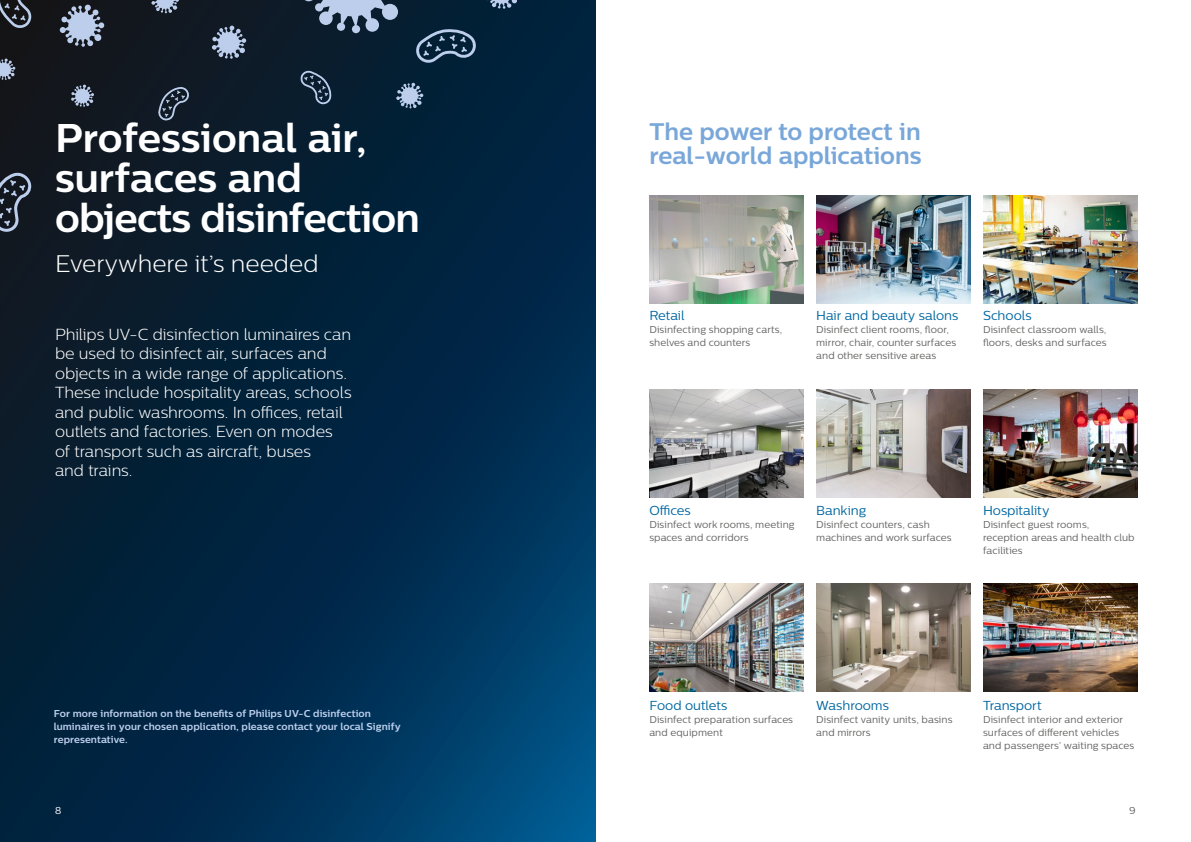
<style>
.page{position:relative;width:1191px;height:842px;background:#fff}
.page>*{position:absolute;margin:0;border:0;box-sizing:border-box;transform-origin:0 0}
.t1{font:700 40px/40px "Centrale Sans";letter-spacing:-.01em;color:#fff}
.t2{font:700 24px/24px "Centrale Sans";color:#79a7d9}
.t3{font:300 24px "Centrale Sans";color:#fff}
.t4{font:300 16px/19.5px "Centrale Sans";letter-spacing:-.005em;color:#fff}
.t5{font:13px "Centrale Sans";letter-spacing:-.005em;color:#0067a2}
.t6{font:10px/13px "Centrale Sans";letter-spacing:.005em;color:#636362}
.t7{font:700 10px/13px "Centrale Sans";letter-spacing:.005em;color:#bcceec}
.t8{font:10px "Centrale Sans";color:#fff}
</style>
<div class="page">
<svg style="left:0;top:0;width:595px;height:842px;background:#032641"></svg>
<img style="left:649px;top:196px;width:154px;height:108px">
<img style="left:649px;top:390px;width:154px;height:108px">
<img style="left:649px;top:584px;width:154px;height:108px">
<img style="left:816px;top:196px;width:154px;height:108px">
<img style="left:816px;top:390px;width:154px;height:108px">
<img style="left:816px;top:584px;width:154px;height:108px">
<img style="left:983px;top:196px;width:154px;height:108px">
<img style="left:983px;top:390px;width:154px;height:108px">
<img style="left:983px;top:584px;width:154px;height:108px">
<svg style="left:0;top:58px;width:15px;height:22px"></svg>
<svg style="left:302px;top:0;width:103px;height:33px;background:#5a6d83"></svg>
<svg style="left:396px;top:83px;width:27px;height:25px"></svg>
<svg style="left:60px;top:5px;width:44px;height:42px;background:#6f7a8c"></svg>
<svg style="left:485px;top:0;width:33px;height:9px"></svg>
<svg style="left:71px;top:85px;width:23px;height:22px"></svg>
<svg style="left:212px;top:25px;width:34px;height:34px"></svg>
<svg style="left:0;top:0;width:31px;height:29px"></svg>
<svg style="left:158px;top:87px;width:31px;height:34px"></svg>
<svg style="left:414px;top:29px;width:63px;height:34px;background:#304b63"></svg>
<svg style="left:300px;top:70px;width:32px;height:35px"></svg>
<svg style="left:0;top:171px;width:32px;height:61px;background:#38404d"></svg>
<svg style="left:151px;top:0;width:28px;height:13px"></svg>
<h1 class="t1" style="left:55px;top:118px;width:366px">Professional air, surfaces and objects disinfection</h1>
<h2 class="t3" style="left:55px;top:250px;width:265px">Everywhere it’s needed</h2>
<p class="t4" style="left:55px;top:324px;width:298px">Philips UV-C disinfection luminaires can be used to disinfect air, surfaces and objects in a wide range of applications.<br>These include hospitality areas, schools and public washrooms. In offices, retail outlets and factories. Even on modes of transport such as aircraft, buses<br>and trains.</p>
<p class="t7" style="left:54px;top:707px;width:348px">For more information on the benefits of Philips UV-C disinfection luminaires in your chosen application, please contact your local Signify representative.</p>
<h2 class="t2" style="left:649px;top:120px;width:274px">The power to protect in real-world applications</h2>
<h3 class="t5" style="left:649px;top:308px;width:37px">Retail</h3>
<p class="t6" style="left:649px;top:323px;width:134px">Disinfecting shopping carts, shelves and counters</p>
<h3 class="t5" style="left:816px;top:308px;width:144px">Hair and beauty salons</h3>
<p class="t6" style="left:816px;top:323px;width:141px">Disinfect client rooms, floor, mirror, chair, counter surfaces and other sensitive areas</p>
<h3 class="t5" style="left:983px;top:308px;width:50px">Schools</h3>
<p class="t6" style="left:983px;top:323px;width:125px">Disinfect classroom walls, floors, desks and surfaces</p>
<h3 class="t5" style="left:649px;top:503px;width:43px">Offices</h3>
<p class="t6" style="left:649px;top:518px;width:147px">Disinfect work rooms, meeting spaces and corridors</p>
<h3 class="t5" style="left:816px;top:503px;width:52px">Banking</h3>
<p class="t6" style="left:816px;top:518px;width:137px">Disinfect counters, cash machines and work surfaces</p>
<h3 class="t5" style="left:983px;top:503px;width:68px">Hospitality</h3>
<p class="t6" style="left:983px;top:518px;width:153px">Disinfect guest rooms, reception areas and health club facilities</p>
<h3 class="t5" style="left:649px;top:698px;width:79px">Food outlets</h3>
<p class="t6" style="left:649px;top:713px;width:145px">Disinfect preparation surfaces and equipment</p>
<h3 class="t5" style="left:816px;top:698px;width:74px">Washrooms</h3>
<p class="t6" style="left:816px;top:713px;width:138px">Disinfect vanity units, basins and mirrors</p>
<h3 class="t5" style="left:983px;top:698px;width:60px">Transport</h3>
<p class="t6" style="left:983px;top:713px;width:153px">Disinfect interior and exterior surfaces of different vehicles and passengers’ waiting spaces</p>
<p class="t8" style="left:55px;top:805px;width:8px">8</p>
<p class="t6" style="left:1129px;top:804px;width:8px">9</p>
</div>
